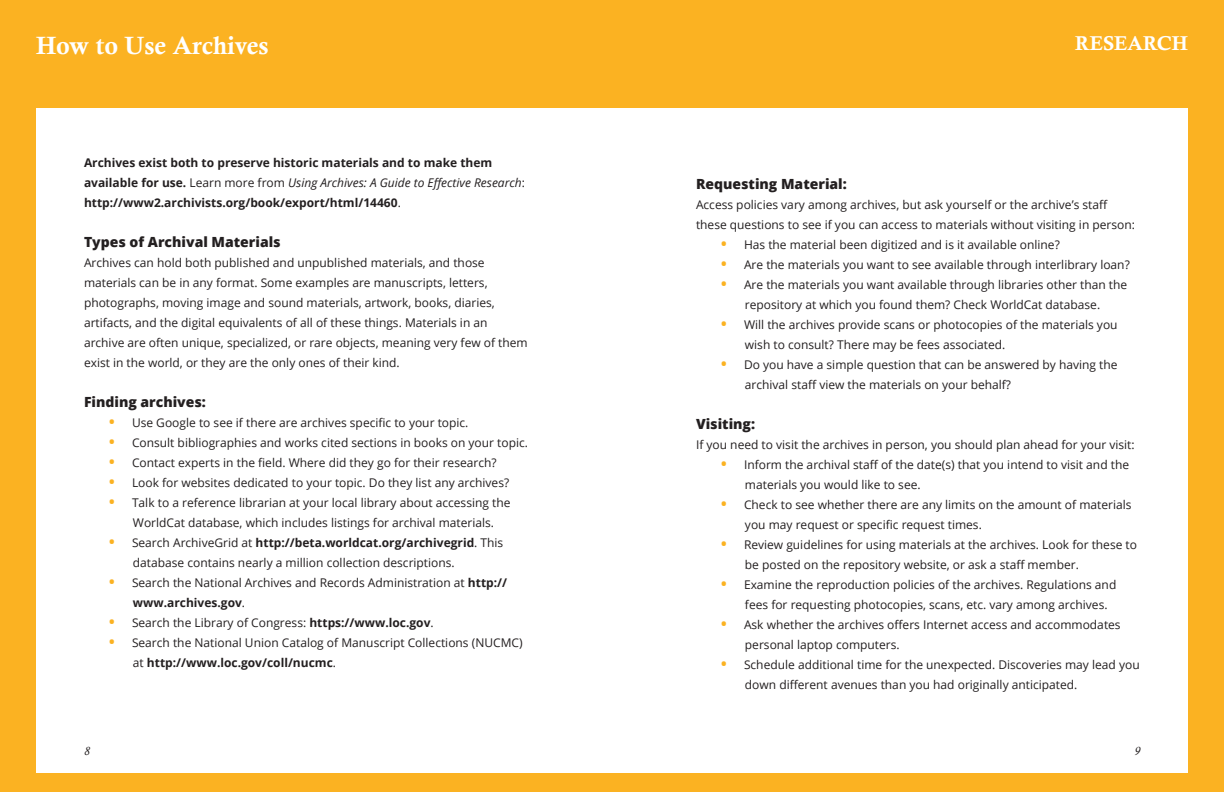
<style>
.page{position:relative;width:1224px;height:792px;background:#fbb222}
.page>*{position:absolute;margin:0;border:0;box-sizing:border-box;transform-origin:0 0}
.t1{font:25px "Calis MT Bol";color:#fff}
.t2{font:20px "Calis MT Bol";color:#fff}
.t3{font:800 14px "Open Sans";color:#231f20}
.t4{font:12px/20px "Open Sans";color:#231f20}
.t5{font:700 12px/20px "Open Sans";color:#231f20}
.t6{font:italic 12px "Calisto";color:#231f20}
.s1{font-weight:400}
.s2{font-weight:400;font-style:italic}
.s3{font-size:20px;color:#fbb222}
.s4{font-weight:700}
</style>
<div class="page">
<div style="left:36px;top:108px;width:1152px;height:665px;background:#fff"></div>
<h1 class="t1" style="left:36px;top:31px;width:234px">How to Use Archives</h1>
<h2 class="t2" style="left:1075px;top:32px;width:114px">RESEARCH</h2>
<p class="t5" style="left:84px;top:152px;width:442px">Archives exist both to preserve historic materials and to make them available for use. <span class="s1">Learn more from</span> <span class="s2">Using Archives: A Guide to Effective Research</span><span class="s1">: </span>http://www2.archivists.org/book/export/html/14460<span class="s1">.</span></p>
<p class="t3" style="left:84px;top:231px;width:198px">Types of Archival Materials</p>
<p class="t4" style="left:84px;top:252px;width:445px">Archives can hold both published and unpublished materials, and those materials can be in any format. Some examples are manuscripts, letters, photographs, moving image and sound materials, artwork, books, diaries, artifacts, and the digital equivalents of all of these things. Materials in an archive are often unique, specialized, or rare objects, meaning very few of them exist in the world, or they are the only ones of their kind.</p>
<p class="t3" style="left:84px;top:391px;width:124px">Finding archives:</p>
<p class="t4" style="left:108px;top:412px;width:362px"><span class="s3">•</span> Use Google to see if there are archives specific to your topic.</p>
<p class="t4" style="left:108px;top:432px;width:422px"><span class="s3">•</span> Consult bibliographies and works cited sections in books on your topic.</p>
<p class="t4" style="left:108px;top:452px;width:390px"><span class="s3">•</span> Contact experts in the field. Where did they go for their research?</p>
<p class="t4" style="left:108px;top:472px;width:403px"><span class="s3">•</span> Look for websites dedicated to your topic. Do they list any archives?</p>
<p class="t4" style="left:133px;top:492px;width:379px;text-indent:-25px"><span class="s3">•</span> Talk to a reference librarian at your local library about accessing the<br>WorldCat database, which includes listings for archival materials.</p>
<p class="t4" style="left:133px;top:532px;width:372px;text-indent:-25px"><span class="s3">•</span> Search ArchiveGrid at <span class="s4">http://beta.worldcat.org/archivegrid</span>. This database contains nearly a million collection descriptions.</p>
<p class="t4" style="left:133px;top:572px;width:376px;text-indent:-25px"><span class="s3">•</span> Search the National Archives and Records Administration at <span class="s4">http:// www.archives.gov</span>.</p>
<p class="t4" style="left:108px;top:612px;width:327px"><span class="s3">•</span> Search the Library of Congress: <span class="s4">https://www.loc.gov</span>.</p>
<p class="t4" style="left:133px;top:632px;width:391px;text-indent:-25px"><span class="s3">•</span> Search the National Union Catalog of Manuscript Collections (NUCMC) at <span class="s4">http://www.loc.gov/coll/nucmc</span>.</p>
<p class="t3" style="left:696px;top:173px;width:152px">Requesting Material:</p>
<p class="t4" style="left:696px;top:194px;width:441px">Access policies vary among archives, but ask yourself or the archive’s staff these questions to see if you can access to materials without visiting in person:</p>
<p class="t4" style="left:720px;top:234px;width:341px"><span class="s3">•</span> Has the material been digitized and is it available online?</p>
<p class="t4" style="left:720px;top:254px;width:411px"><span class="s3">•</span> Are the materials you want to see available through interlibrary loan?</p>
<p class="t4" style="left:720px;top:274px;width:409px;text-align:center"><span class="s3">•</span> Are the materials you want available through libraries other than the repository at which you found them? Check WorldCat database.</p>
<p class="t4" style="left:745px;top:314px;width:374px;text-indent:-25px"><span class="s3">•</span> Will the archives provide scans or photocopies of the materials you wish to consult? There may be fees associated.</p>
<p class="t4" style="left:745px;top:354px;width:374px;text-indent:-25px"><span class="s3">•</span> Do you have a simple question that can be answered by having the archival staff view the materials on your behalf?</p>
<p class="t3" style="left:696px;top:413px;width:61px">Visiting:</p>
<p class="t4" style="left:696px;top:434px;width:440px">If you need to visit the archives in person, you should plan ahead for your visit:</p>
<p class="t4" style="left:745px;top:454px;width:386px;text-indent:-25px"><span class="s3">•</span> Inform the archival staff of the date(s) that you intend to visit and the materials you would like to see.</p>
<p class="t4" style="left:745px;top:494px;width:388px;text-indent:-25px"><span class="s3">•</span> Check to see whether there are any limits on the amount of materials you may request or specific request times.</p>
<p class="t4" style="left:745px;top:534px;width:394px;text-indent:-25px"><span class="s3">•</span> Review guidelines for using materials at the archives. Look for these to be posted on the repository website, or ask a staff member.</p>
<p class="t4" style="left:745px;top:574px;width:373px;text-indent:-25px"><span class="s3">•</span> Examine the reproduction policies of the archives. Regulations and fees for requesting photocopies, scans, etc. vary among archives.</p>
<p class="t4" style="left:745px;top:614px;width:377px;text-indent:-25px"><span class="s3">•</span> Ask whether the archives offers Internet access and accommodates personal laptop computers.</p>
<p class="t4" style="left:745px;top:654px;width:396px;text-indent:-25px"><span class="s3">•</span> Schedule additional time for the unexpected. Discoveries may lead you down different avenues than you had originally anticipated.</p>
<p class="t6" style="left:84px;top:744px;width:7px">8</p>
<p class="t6" style="left:1134px;top:744px;width:7px">9</p>
</div>
